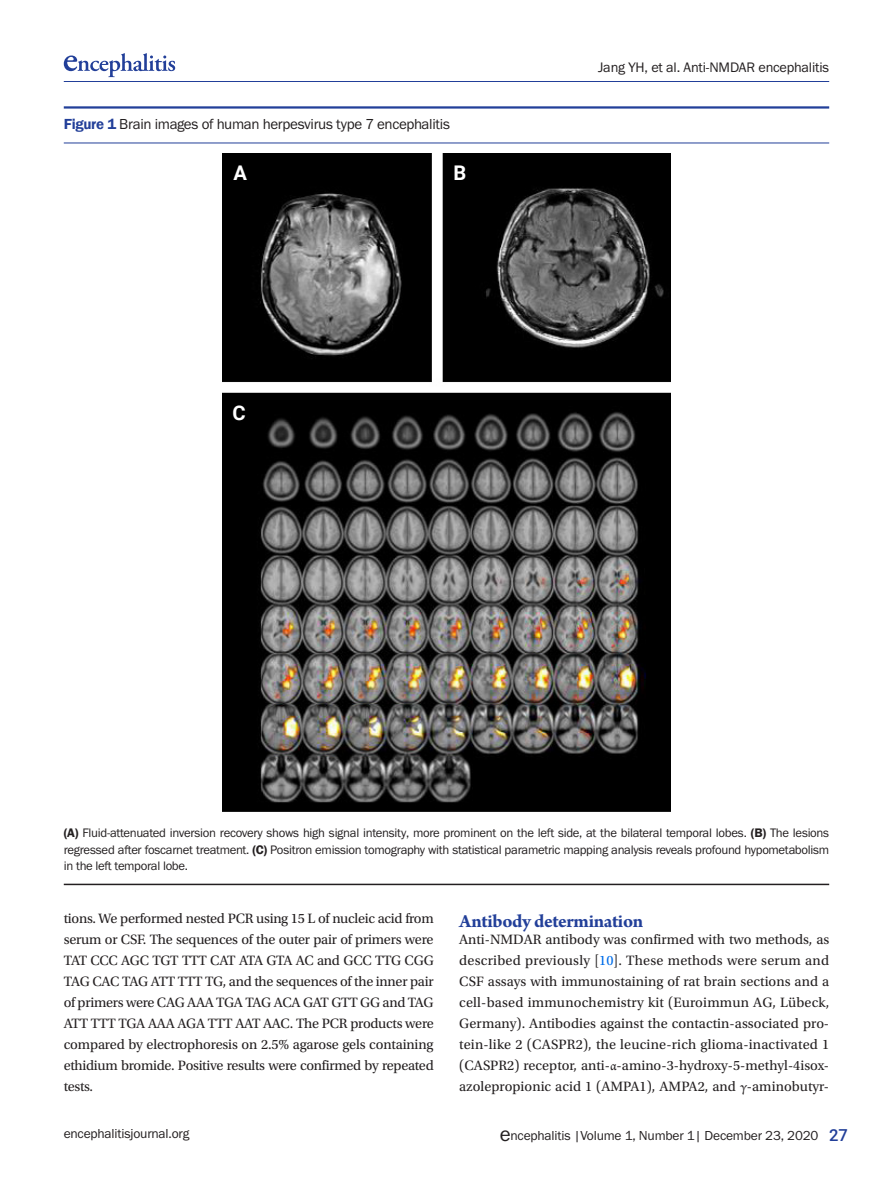
<style>
.page{position:relative;width:893px;height:1191px;background:#fff}
.page>*{position:absolute;margin:0;border:0;box-sizing:border-box;transform-origin:0 0}
.t1{font:700 20.25px "Roboto";color:#fff}
.body-sub-title{font:700 19.5px "Arno Pro";letter-spacing:-.015em;color:#223f99}
.fig-타이틀{font:15px "Franklin Gothic FS";letter-spacing:-.02em;color:#231f20}
.body{font:14.25px/21px "Utopia Std";letter-spacing:-.015em;color:#231f20;text-align:justify}
.t2{font:14.25px "Franklin Gothic FS";letter-spacing:-.01em;color:#231f20}
.t3{font:13.5px "Franklin Gothic FS";letter-spacing:-.01em;color:#231f20}
.fig-레전드{font:12.75px/16.5px "Franklin Gothic FS";letter-spacing:-.025em;color:#231f20;text-align:justify}
.s1{font-family:"Franklin Gothic";font-weight:600;color:#223f99}
.s2{font-family:"Franklin Gothic";font-weight:600}
.s3{color:#006de9}
.s4{font-family:"Arno Pro"}
.s5{font-size:21px}
.s6{font-family:"Roboto";font-weight:500;font-size:16.5px;color:#223f99}
</style>
<div class="page">
<img style="left:223px;top:153px;width:447px;height:659px">
<hr style="left:64px;top:143px;width:765px;height:1px;background:#223f99">
<hr style="left:64px;top:106px;width:765px;height:3px;background:#223f99">
<hr style="left:64px;top:883px;width:765px;height:2px;background:#231f20">
<hr style="left:64px;top:81px;width:765px;height:1px;background:#223f99">
<svg style="left:64px;top:53px;width:111px;height:24px"></svg>
<p class="fig-타이틀" style="left:64px;top:116px;width:388px"><span class="s1">Figure 1</span> Brain images of human herpesvirus type 7 encephalitis</p>
<p class="t1" style="left:234px;top:159px;width:15px">A</p>
<p class="t1" style="left:454px;top:159px;width:14px">B</p>
<p class="t1" style="left:232px;top:399px;width:15px">C</p>
<p class="t2" style="left:598px;top:60px;width:232px">Jang YH, et al. Anti-NMDAR encephalitis</p>
<p class="fig-레전드" style="left:64px;top:825px;width:767px"><span class="s2">(A)</span> Fluid-attenuated inversion recovery shows high signal intensity, more prominent on the left side, at the bilateral temporal lobes. <span class="s2">(B)</span> The lesions regressed after foscarnet treatment. <span class="s2">(C)</span> Positron emission tomography with statistical parametric mapping analysis reveals profound hypometabolism in the left temporal lobe.</p>
<p class="body" style="left:64px;top:908px;width:371px">tions. We performed nested PCR using 15 L of nucleic acid from serum or CSF. The sequences of the outer pair of primers were TAT CCC AGC TGT TTT CAT ATA GTA AC and GCC TTG CGG TAG CAC TAG ATT TTT TG, and the sequences of the inner pair of primers were CAG AAA TGA TAG ACA GAT GTT GG and TAG ATT TTT TGA AAA AGA TTT AAT AAC. The PCR products were compared by electrophoresis on 2.5% agarose gels containing ethidium bromide. Positive results were confirmed by repeated tests.</p>
<p class="body-sub-title" style="left:459px;top:909px;width:186px">Antibody determination</p>
<p class="body" style="left:459px;top:929px;width:372px">Anti-NMDAR antibody was confirmed with two methods, as described previously [<span class="s3">10</span>]. These methods were serum and CSF assays with immunostaining of rat brain sections and a cell-based immunochemistry kit (Euroimmun AG, Lübeck, Germany). Antibodies against the contactin-associated pro&shy;tein-like 2 (CASPR2), the leucine-rich glioma-inactivated 1 (CASPR2) receptor, anti-<span class="s4">α</span>-amino-3-hydroxy-5-methyl-4isox&shy;azolepropionic acid 1 (AMPA1), AMPA2, and <span class="s4">γ</span>-aminobutyr-</p>
<p class="t3" style="left:64px;top:1126px;width:127px">encephalitisjournal.org</p>
<p class="t3" style="left:500px;top:1128px;width:350px"><span class="s5">e</span>ncephalitis |Volume 1, Number 1| December 23, 2020 <span class="s6">27</span></p>
</div>
